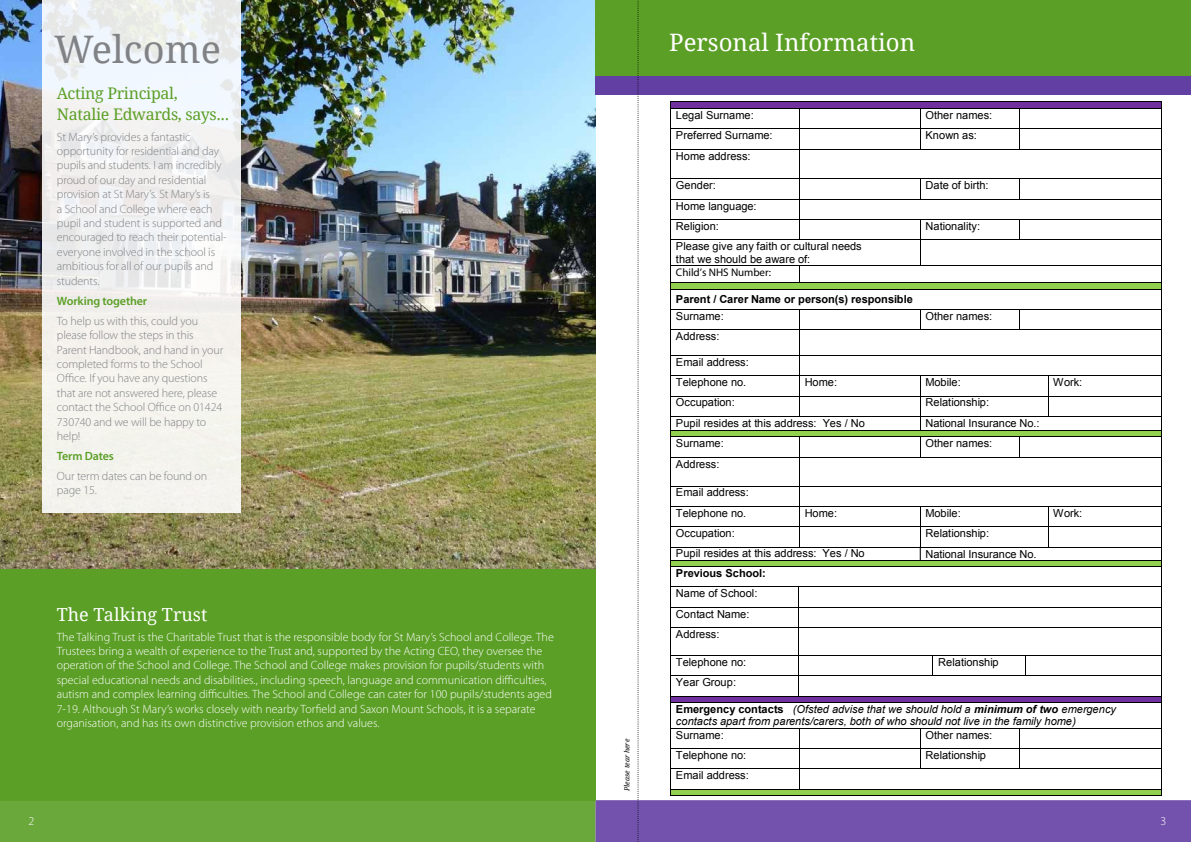
<style>
.page{position:relative;width:1191px;height:842px;background:#fff}
.page>*{position:absolute;margin:0;border:0;box-sizing:border-box;transform-origin:0 0}
.t1{font:38px "Droid Serif";color:#808285}
.t2{font:24px "Droid Serif";color:#fff}
.t3{font:18px "Droid Serif";color:#fff}
.t4{font:16px/21px "Droid Serif";letter-spacing:-.02em;color:#5b9f26}
.t5{font:300 12px/14.4px "Myriad Pro";color:#fff}
.t6{font:300 12px/14.4px "Myriad Pro";letter-spacing:-.01em;color:#808285}
.t7{font:600 12px "Myriad Pro";letter-spacing:-.01em;color:#5b9f26}
.t8{font:11px/20.4px "Arial";color:#000}
.t9{font:italic 11px/12.8px "Arial";color:#000}
.t10{font:700 11px "Arial";color:#000}
.t11{font:11px "Arial";letter-spacing:-.005em;color:#000}
.t12{font:italic 7px "Droid Serif";color:#000}
.s1{font-weight:700;font-style:normal}
.s2{font-weight:700}
</style>
<div class="page">
<img style="left:0;top:0;width:1191px;height:842px">
<h1 class="t1" style="left:54px;top:23px;width:168px">Welcome</h1>
<h3 class="t4" style="left:57px;top:83px;width:174px">Acting Principal,<br>Natalie Edwards, says...</h3>
<p class="t6" style="left:57px;top:130px;width:171px">St Mary’s provides a fantastic opportunity for residential and day pupils and students. I am incredibly proud of our day and residential provision at St Mary’s. St Mary’s is<br>a School and College where each pupil and student is supported and encouraged to reach their potential&shy;everyone involved in the school is ambitious for all of our pupils and students.</p>
<p class="t7" style="left:57px;top:293px;width:92px">Working together</p>
<p class="t6" style="left:57px;top:314px;width:168px">To help us with this, could you please follow the steps in this<br>Parent Handbook, and hand in your completed forms to the School<br>Office. If you have any questions that are not answered here, please contact the School Office on 01424<br>730740 and we will be happy to help!</p>
<p class="t7" style="left:57px;top:448px;width:58px">Term Dates</p>
<p class="t6" style="left:57px;top:469px;width:152px">Our term dates can be found on page 15.</p>
<h3 class="t3" style="left:57px;top:602px;width:152px">The Talking Trust</h3>
<p class="t5" style="left:57px;top:630px;width:499px">The Talking Trust is the Charitable Trust that is the responsible body for St Mary’s School and College. The Trustees bring a wealth of experience to the Trust and, supported by the Acting CEO, they oversee the operation of the School and College. The School and College makes provision for pupils/students with special educational needs and disabilities., including speech, language and communication difficulties, autism and complex learning difficulties. The School and College can cater for 100 pupils/students aged 7-19. Although St Mary’s works closely with nearby Torfield and Saxon Mount Schools, it is a separate organisation, and has its own distinctive provision ethos and values.</p>
<p class="t12" style="left:622px;top:791px;width:54px;rotate:-90deg">Please tear here</p>
<h2 class="t2" style="left:669px;top:26px;width:247px">Personal Information</h2>
<p class="t8" style="left:676px;top:105px;width:79px">Legal Surname:</p>
<p class="t8" style="left:925px;top:105px;width:68px">Other names:</p>
<p class="t8" style="left:676px;top:125px;width:98px">Preferred Surname:</p>
<p class="t8" style="left:925px;top:125px;width:53px">Known as:</p>
<p class="t8" style="left:676px;top:146px;width:76px">Home address:</p>
<p class="t8" style="left:676px;top:175px;width:41px">Gender:</p>
<p class="t8" style="left:925px;top:175px;width:64px">Date of birth:</p>
<p class="t8" style="left:676px;top:196px;width:82px">Home language:<br>Religion:</p>
<p class="t8" style="left:925px;top:216px;width:56px">Nationality:</p>
<p class="t8" style="left:676px;top:240px;width:187px;line-height:12.5px">Please give any faith or cultural needs that we should be aware of:</p>
<p class="t11" style="left:676px;top:266px;width:96px">Child’s NHS Number:</p>
<p class="t10" style="left:676px;top:292px;width:238px">Parent / Carer Name or person(s) responsible</p>
<p class="t8" style="left:676px;top:306px;width:49px">Surname:</p>
<p class="t8" style="left:925px;top:306px;width:68px">Other names:</p>
<p class="t8" style="left:676px;top:326px;width:45px">Address:</p>
<p class="t8" style="left:676px;top:352px;width:74px">Email address:<br>Telephone no.</p>
<p class="t8" style="left:804px;top:372px;width:34px">Home:</p>
<p class="t8" style="left:925px;top:372px;width:37px">Mobile:</p>
<p class="t8" style="left:1053px;top:372px;width:30px">Work:</p>
<p class="t8" style="left:676px;top:392px;width:60px">Occupation:</p>
<p class="t8" style="left:925px;top:392px;width:65px">Relationship:</p>
<p class="t8" style="left:676px;top:413px;width:190px">Pupil resides at this address: Yes / No<br>Surname:</p>
<p class="t8" style="left:925px;top:413px;width:116px">National Insurance No.:</p>
<p class="t8" style="left:925px;top:433px;width:68px">Other names:</p>
<p class="t8" style="left:676px;top:454px;width:45px">Address:</p>
<p class="t8" style="left:676px;top:482px;width:74px">Email address:<br>Telephone no.</p>
<p class="t8" style="left:804px;top:503px;width:34px">Home:</p>
<p class="t8" style="left:925px;top:503px;width:37px">Mobile:</p>
<p class="t8" style="left:1053px;top:503px;width:30px">Work:</p>
<p class="t8" style="left:676px;top:523px;width:60px">Occupation:</p>
<p class="t8" style="left:925px;top:523px;width:65px">Relationship:</p>
<p class="t8" style="left:676px;top:543px;width:190px">Pupil resides at this address: Yes / No</p>
<p class="t10" style="left:676px;top:565px;width:91px">Previous School:</p>
<p class="t8" style="left:676px;top:583px;width:83px">Name of School:<br>Contact Name:<br>Address:</p>
<p class="t8" style="left:676px;top:652px;width:72px">Telephone no:</p>
<p class="t8" style="left:938px;top:652px;width:62px">Relationship</p>
<p class="t8" style="left:676px;top:672px;width:62px">Year Group:</p>
<p class="t9" style="left:676px;top:702px;width:441px"><span class="s1">Emergency contacts</span> (Ofsted advise that we should hold a <span class="s2">minimum of two</span> emergency contacts apart from parents/carers, both of who should not live in the family home)</p>
<p class="t8" style="left:676px;top:725px;width:49px">Surname:</p>
<p class="t8" style="left:925px;top:725px;width:68px">Other names:</p>
<p class="t8" style="left:676px;top:745px;width:72px">Telephone no:</p>
<p class="t8" style="left:925px;top:745px;width:62px">Relationship</p>
<p class="t8" style="left:676px;top:765px;width:74px">Email address:</p>
<p class="t8" style="left:925px;top:544px;width:113px">National Insurance No.</p>
<p class="t5" style="left:28px;top:814px;width:7px">2</p>
<p class="t5" style="left:1160px;top:814px;width:7px">3</p>
</div>
